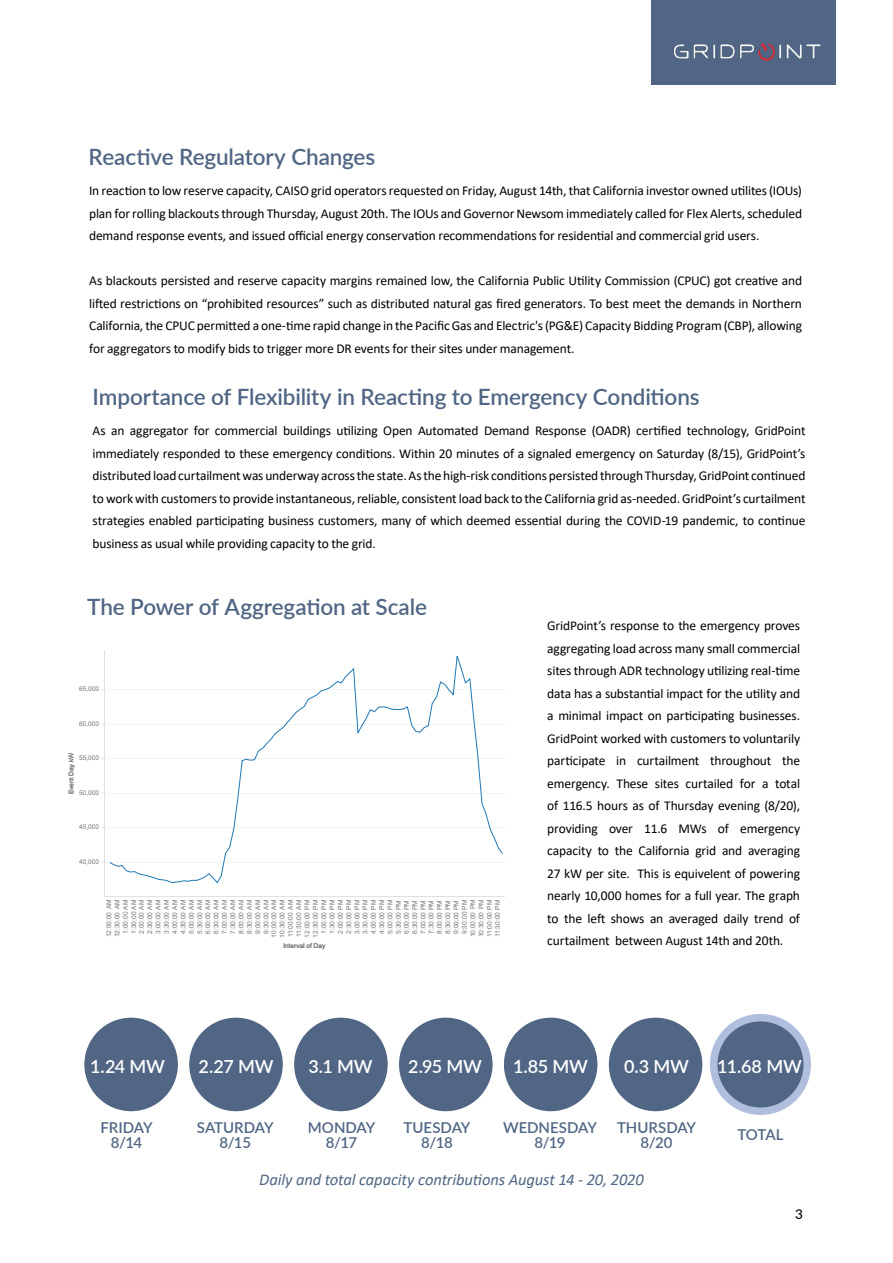
<style>
.page{position:relative;width:893px;height:1263px;background:#fff}
.page>*{position:absolute;margin:0;border:0;box-sizing:border-box;transform-origin:0 0}
.t1{font:600 22.5px "Lato";letter-spacing:-.005em;color:#506684}
.t2{font:600 18px "Lato";letter-spacing:-.01em;color:#fff}
.t3{font:italic 16.5px "Calibri";letter-spacing:-.01em;color:#506684}
.t4{font:600 15px/15px "Lato";letter-spacing:-.005em;color:#506684;text-align:center}
.t5{font:13.5px/22.5px "Calibri";letter-spacing:-.015em;color:#000;text-align:justify}
.t6{font:500 13.5px "Lato";color:#000}
.t7{font:6.6px/8.2px "Arial";color:#747474;text-align:center}
</style>
<div class="page">
<div style="left:651px;top:0;width:184px;height:85px;background:#506684"></div>
<img style="left:674px;top:43px;width:146px;height:17px">
<hr style="left:105px;top:862px;width:400px;height:1px;background:#f4f4f4">
<hr style="left:105px;top:827px;width:400px;height:1px;background:#f4f4f4">
<hr style="left:105px;top:793px;width:400px;height:1px;background:#f4f4f4">
<hr style="left:105px;top:758px;width:400px;height:1px;background:#f4f4f4">
<hr style="left:105px;top:724px;width:400px;height:1px;background:#f4f4f4">
<hr style="left:105px;top:689px;width:400px;height:1px;background:#f4f4f4">
<svg style="left:109px;top:656px;width:394px;height:228px"></svg>
<hr style="left:104px;top:650px;width:1px;height:246px;background:#e0e0e0">
<hr style="left:104px;top:896px;width:401px;height:1px;background:#e0e0e0">
<div style="left:84px;top:1018px;width:94px;height:93px;background:#506684;border-radius:50%"></div>
<div style="left:189px;top:1018px;width:94px;height:93px;background:#506684;border-radius:50%"></div>
<div style="left:294px;top:1018px;width:94px;height:93px;background:#506684;border-radius:50%"></div>
<div style="left:399px;top:1018px;width:94px;height:93px;background:#506684;border-radius:50%"></div>
<div style="left:504px;top:1018px;width:93px;height:93px;background:#506684;border-radius:50%"></div>
<div style="left:609px;top:1018px;width:93px;height:93px;background:#506684;border-radius:50%"></div>
<div style="left:714px;top:1018px;width:93px;height:93px;background:#506684;border-radius:50%"></div>
<div style="left:710px;top:1014px;width:101px;height:101px;border:8px solid #afbedc;border-radius:50%"></div>
<h1 class="t1" style="left:89px;top:140px;width:288px">Reactive Regulatory Changes</h1>
<p class="t5" style="left:89px;top:179px;width:714px">In reaction to low reserve capacity, CAISO grid operators requested on Friday, August 14th, that California investor owned utilites (IOUs) plan for rolling blackouts through Thursday, August 20th. The IOUs and Governor Newsom immediately called for Flex Alerts, scheduled demand response events, and issued official energy conservation recommendations for residential and commercial grid users.</p>
<p class="t5" style="left:89px;top:269px;width:714px">As blackouts persisted and reserve capacity margins remained low, the California Public Utility Commission (CPUC) got creative and lifted restrictions on “prohibited resources” such as distributed natural gas fired generators. To best meet the demands in Northern California, the CPUC permitted a one-time rapid change in the Pacific Gas and Electric's (PG&amp;E) Capacity Bidding Program (CBP), allowing for aggregators to modify bids to trigger more DR events for their sites under management.</p>
<h1 class="t1" style="left:93px;top:380px;width:608px">Importance of Flexibility in Reacting to Emergency Conditions</h1>
<p class="t5" style="left:93px;top:419px;width:714px">As an aggregator for commercial buildings utilizing Open Automated Demand Response (OADR) certified technology, GridPoint immediately responded to these emergency conditions. Within 20 minutes of a signaled emergency on Saturday (8/15), GridPoint’s distributed load curtailment was underway across the state. As the high-risk conditions persisted through Thursday, GridPoint continued to work with customers to provide instantaneous, reliable, consistent load back to the California grid as-needed. GridPoint’s curtailment strategies enabled participating business customers, many of which deemed essential during the COVID-19 pandemic, to continue business as usual while providing capacity to the grid.</p>
<h1 class="t1" style="left:87px;top:590px;width:341px">The Power of Aggregation at Scale</h1>
<p class="t7" style="left:79px;top:685px;width:22px">65,000</p>
<p class="t7" style="left:79px;top:720px;width:22px">60,000</p>
<p class="t7" style="left:68px;top:794px;width:43px;rotate:-90deg">Event Day kW</p>
<p class="t7" style="left:79px;top:754px;width:22px">55,000</p>
<p class="t7" style="left:79px;top:789px;width:22px">50,000</p>
<p class="t7" style="left:79px;top:823px;width:22px">45,000</p>
<p class="t7" style="left:79px;top:858px;width:22px">40,000</p>
<p class="t7" style="left:105px;top:937px;width:39px;rotate:-90deg">12:00:00 AM<br>12:30:00 AM<br>1:00:00 AM<br>1:30:00 AM<br>2:00:00 AM<br>2:30:00 AM<br>3:00:00 AM<br>3:30:00 AM<br>4:00:00 AM<br>4:30:00 AM<br>5:00:00 AM<br>5:30:00 AM<br>6:00:00 AM<br>6:30:00 AM<br>7:00:00 AM<br>7:30:00 AM<br>8:00:00 AM<br>8:30:00 AM<br>9:00:00 AM<br>9:30:00 AM<br>10:00:00 AM<br>10:30:00 AM<br>11:00:00 AM<br>11:30:00 AM<br>12:00:00 PM<br>12:30:00 PM<br>1:00:00 PM<br>1:30:00 PM<br>2:00:00 PM<br>2:30:00 PM<br>3:00:00 PM<br>3:30:00 PM<br>4:00:00 PM<br>4:30:00 PM<br>5:00:00 PM<br>5:30:00 PM<br>6:00:00 PM<br>6:30:00 PM<br>7:00:00 PM<br>7:30:00 PM<br>8:00:00 PM<br>8:30:00 PM<br>9:00:00 PM<br>9:30:00 PM<br>10:00:00 PM<br>10:30:00 PM<br>11:00:00 PM<br>11:30:00 PM</p>
<p class="t7" style="left:283px;top:942px;width:44px">Interval of Day</p>
<p class="t5" style="left:547px;top:614px;width:254px">GridPoint’s response to the emergency proves aggregating load across many small commercial sites through ADR technology utilizing real-time data has a substantial impact for the utility and a minimal impact on participating businesses.<br>GridPoint worked with customers to voluntarily participate in curtailment throughout the emergency. These sites curtailed for a total of 116.5 hours as of Thursday evening (8/20), providing over 11.6 MWs of emergency capacity to the California grid and averaging 27 kW per site. This is equivelent of powering nearly 10,000 homes for a full year. The graph to the left shows an averaged daily trend of curtailment between August 14th and 20th.</p>
<h2 class="t2" style="left:90px;top:1053px;width:76px">1.24 MW</h2>
<h2 class="t2" style="left:198px;top:1053px;width:77px">2.27 MW</h2>
<h2 class="t2" style="left:308px;top:1053px;width:66px">3.1 MW</h2>
<h2 class="t2" style="left:408px;top:1053px;width:75px">2.95 MW</h2>
<h2 class="t2" style="left:513px;top:1053px;width:76px">1.85 MW</h2>
<h2 class="t2" style="left:624px;top:1053px;width:66px">0.3 MW</h2>
<h2 class="t2" style="left:717px;top:1053px;width:86px">11.68 MW</h2>
<p class="t4" style="left:101px;top:1119px;width:53px">FRIDAY<br>8/14</p>
<p class="t4" style="left:197px;top:1119px;width:78px">SATURDAY<br>8/15</p>
<p class="t4" style="left:308px;top:1119px;width:69px">MONDAY<br>8/17</p>
<p class="t4" style="left:404px;top:1119px;width:68px">TUESDAY<br>8/18</p>
<p class="t4" style="left:503px;top:1119px;width:95px">WEDNESDAY<br>8/19</p>
<p class="t4" style="left:617px;top:1119px;width:81px">THURSDAY<br>8/20</p>
<p class="t4" style="left:737px;top:1126px;width:48px">TOTAL</p>
<p class="t3" style="left:259px;top:1168px;width:386px">Daily and total capacity contributions August 14 - 20, 2020</p>
<p class="t6" style="left:795px;top:1204px;width:9px">3</p>
</div>
